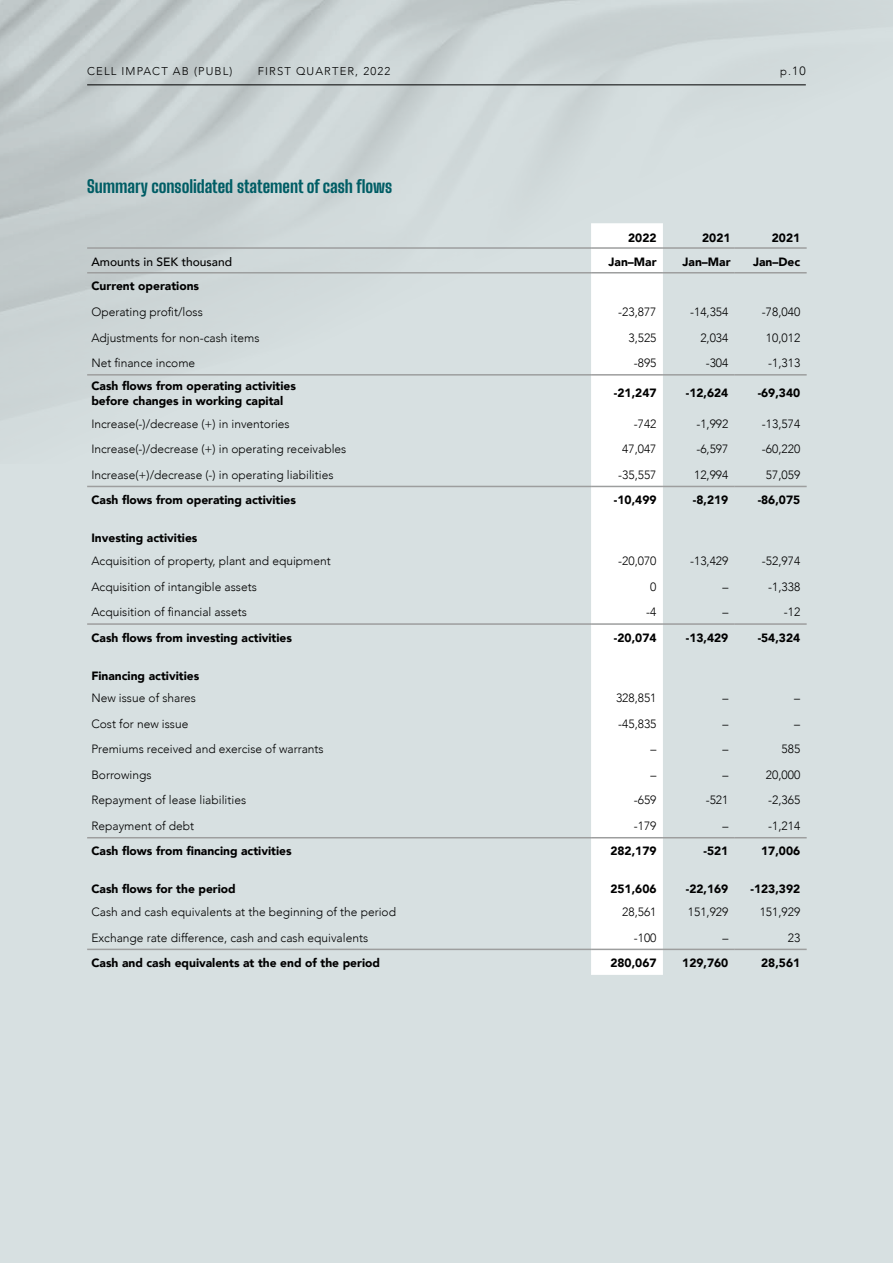
<style>
.page{position:relative;width:893px;height:1263px;background:#d7e0e1}
.page>*{position:absolute;margin:0;border:0;box-sizing:border-box;transform-origin:0 0}
.t1{font:800 17.25px "Big Shoulders Display";color:#005d65}
.t2{font:300 12px "Avenir";color:#000}
.t3{font:900 12px/15px "Avenir";color:#000}
.t4{font:500 12px "Avenir";color:#000}
.t5{font:300 11.25px "Avenir";letter-spacing:.1em;color:#000}
.s1{font-size:12px}
</style>
<div class="page">
<img style="left:0;top:0;width:827px;height:420px">
<div style="left:591px;top:223px;width:72px;height:752px;background:#fff"></div>
<hr style="left:87px;top:247px;width:504px;height:2px;background:#9d9e9e">
<hr style="left:591px;top:247px;width:72px;height:2px;background:#9d9e9e">
<hr style="left:663px;top:247px;width:72px;height:2px;background:#9d9e9e">
<hr style="left:735px;top:247px;width:72px;height:2px;background:#9d9e9e">
<hr style="left:87px;top:272px;width:504px;height:1px;background:#9d9e9e">
<hr style="left:591px;top:272px;width:72px;height:1px;background:#9d9e9e">
<hr style="left:663px;top:272px;width:72px;height:1px;background:#9d9e9e">
<hr style="left:735px;top:272px;width:72px;height:1px;background:#9d9e9e">
<hr style="left:87px;top:374px;width:504px;height:2px;background:#9d9e9e">
<hr style="left:591px;top:374px;width:72px;height:2px;background:#9d9e9e">
<hr style="left:663px;top:374px;width:72px;height:2px;background:#9d9e9e">
<hr style="left:735px;top:374px;width:72px;height:2px;background:#9d9e9e">
<hr style="left:87px;top:623px;width:504px;height:2px;background:#9d9e9e">
<hr style="left:591px;top:623px;width:72px;height:2px;background:#9d9e9e">
<hr style="left:663px;top:623px;width:72px;height:2px;background:#9d9e9e">
<hr style="left:735px;top:623px;width:72px;height:2px;background:#9d9e9e">
<hr style="left:87px;top:837px;width:504px;height:1px;background:#9d9e9e">
<hr style="left:591px;top:837px;width:72px;height:1px;background:#9d9e9e">
<hr style="left:663px;top:837px;width:72px;height:1px;background:#9d9e9e">
<hr style="left:735px;top:837px;width:72px;height:1px;background:#9d9e9e">
<hr style="left:87px;top:949px;width:504px;height:1px;background:#9d9e9e">
<hr style="left:591px;top:949px;width:72px;height:1px;background:#9d9e9e">
<hr style="left:663px;top:949px;width:72px;height:1px;background:#9d9e9e">
<hr style="left:735px;top:949px;width:72px;height:1px;background:#9d9e9e">
<hr style="left:87px;top:486px;width:504px;height:1px;background:#9d9e9e">
<hr style="left:591px;top:486px;width:72px;height:1px;background:#9d9e9e">
<hr style="left:663px;top:486px;width:72px;height:1px;background:#9d9e9e">
<hr style="left:735px;top:486px;width:72px;height:1px;background:#9d9e9e">
<p class="t5" style="left:87px;top:65px;width:147px">CELL IMPACT AB (PUBL)</p>
<p class="t5" style="left:258px;top:65px;width:134px">FIRST QUARTER, 2022</p>
<p class="t5" style="left:780px;top:65px;width:27px">p.<span class="s1">10</span></p>
<h1 class="t1" style="left:87px;top:172px;width:307px">Summary consolidated statement of cash flows</h1>
<p class="t3" style="left:628px;top:230px;width:30px">2022</p>
<p class="t3" style="left:702px;top:230px;width:30px">2021</p>
<p class="t3" style="left:772px;top:230px;width:30px">2021</p>
<p class="t4" style="left:91px;top:252px;width:142px">Amounts in SEK thousand</p>
<p class="t3" style="left:609px;top:254px;width:49px">Jan–Mar</p>
<p class="t3" style="left:682px;top:254px;width:49px">Jan–Mar</p>
<p class="t3" style="left:753px;top:254px;width:49px">Jan–Dec</p>
<p class="t3" style="left:91px;top:278px;width:109px">Current operations</p>
<p class="t2" style="left:91px;top:305px;width:113px">Operating profit/loss</p>
<p class="t2" style="left:618px;top:305px;width:40px">-23,877</p>
<p class="t2" style="left:690px;top:305px;width:40px">-14,354</p>
<p class="t2" style="left:762px;top:305px;width:40px">-78,040</p>
<p class="t2" style="left:91px;top:330px;width:170px">Adjustments for non-cash items</p>
<p class="t2" style="left:628px;top:330px;width:30px">3,525</p>
<p class="t2" style="left:700px;top:330px;width:30px">2,034</p>
<p class="t2" style="left:766px;top:330px;width:36px">10,012</p>
<p class="t2" style="left:91px;top:356px;width:105px">Net finance income</p>
<p class="t2" style="left:634px;top:356px;width:24px">-895</p>
<p class="t2" style="left:706px;top:356px;width:24px">-304</p>
<p class="t2" style="left:768px;top:356px;width:34px">-1,313</p>
<p class="t3" style="left:91px;top:378px;width:206px">Cash flows from operating activities before changes in working capital</p>
<p class="t3" style="left:614px;top:385px;width:44px">-21,247</p>
<p class="t3" style="left:686px;top:385px;width:44px">-12,624</p>
<p class="t3" style="left:758px;top:385px;width:44px">-69,340</p>
<p class="t2" style="left:91px;top:416px;width:200px">Increase(-)/decrease (+) in inventories</p>
<p class="t2" style="left:634px;top:416px;width:24px">-742</p>
<p class="t2" style="left:696px;top:416px;width:34px">-1,992</p>
<p class="t2" style="left:762px;top:416px;width:40px">-13,574</p>
<p class="t2" style="left:91px;top:442px;width:257px">Increase(-)/decrease (+) in operating receivables</p>
<p class="t2" style="left:622px;top:442px;width:36px">47,047</p>
<p class="t2" style="left:696px;top:442px;width:34px">-6,597</p>
<p class="t2" style="left:762px;top:442px;width:40px">-60,220</p>
<p class="t2" style="left:91px;top:467px;width:244px">Increase(+)/decrease (-) in operating liabilities</p>
<p class="t2" style="left:618px;top:467px;width:40px">-35,557</p>
<p class="t2" style="left:694px;top:467px;width:36px">12,994</p>
<p class="t2" style="left:766px;top:467px;width:36px">57,059</p>
<p class="t3" style="left:91px;top:492px;width:206px">Cash flows from operating activities</p>
<p class="t3" style="left:614px;top:492px;width:44px">-10,499</p>
<p class="t3" style="left:693px;top:492px;width:37px">-8,219</p>
<p class="t3" style="left:758px;top:492px;width:44px">-86,075</p>
<p class="t3" style="left:91px;top:530px;width:108px">Investing activities</p>
<p class="t2" style="left:91px;top:554px;width:241px">Acquisition of property, plant and equipment</p>
<p class="t2" style="left:618px;top:554px;width:40px">-20,070</p>
<p class="t2" style="left:690px;top:554px;width:40px">-13,429</p>
<p class="t2" style="left:762px;top:554px;width:40px">-52,974</p>
<p class="t2" style="left:91px;top:579px;width:167px">Acquisition of intangible assets</p>
<p class="t2" style="left:650px;top:579px;width:8px">0</p>
<p class="t2" style="left:722px;top:579px;width:7px">–</p>
<p class="t2" style="left:768px;top:579px;width:34px">-1,338</p>
<p class="t2" style="left:91px;top:605px;width:157px">Acquisition of financial assets</p>
<p class="t2" style="left:646px;top:605px;width:12px">-4</p>
<p class="t2" style="left:722px;top:605px;width:7px">–</p>
<p class="t2" style="left:784px;top:605px;width:18px">-12</p>
<p class="t3" style="left:91px;top:630px;width:202px">Cash flows from investing activities</p>
<p class="t3" style="left:614px;top:630px;width:44px">-20,074</p>
<p class="t3" style="left:686px;top:630px;width:44px">-13,429</p>
<p class="t3" style="left:758px;top:630px;width:44px">-54,324</p>
<p class="t3" style="left:91px;top:667px;width:109px">Financing activities</p>
<p class="t2" style="left:91px;top:691px;width:106px">New issue of shares</p>
<p class="t2" style="left:616px;top:691px;width:42px">328,851</p>
<p class="t2" style="left:722px;top:691px;width:7px">–</p>
<p class="t2" style="left:794px;top:691px;width:7px">–</p>
<p class="t2" style="left:91px;top:717px;width:98px">Cost for new issue</p>
<p class="t2" style="left:618px;top:717px;width:40px">-45,835</p>
<p class="t2" style="left:722px;top:717px;width:7px">–</p>
<p class="t2" style="left:794px;top:717px;width:7px">–</p>
<p class="t2" style="left:91px;top:742px;width:234px">Premiums received and exercise of warrants</p>
<p class="t2" style="left:651px;top:742px;width:7px">–</p>
<p class="t2" style="left:722px;top:742px;width:7px">–</p>
<p class="t2" style="left:781px;top:742px;width:20px">585</p>
<p class="t2" style="left:91px;top:768px;width:62px">Borrowings</p>
<p class="t2" style="left:651px;top:768px;width:7px">–</p>
<p class="t2" style="left:722px;top:768px;width:7px">–</p>
<p class="t2" style="left:766px;top:768px;width:36px">20,000</p>
<p class="t2" style="left:91px;top:793px;width:156px">Repayment of lease liabilities</p>
<p class="t2" style="left:634px;top:793px;width:24px">-659</p>
<p class="t2" style="left:706px;top:793px;width:24px">-521</p>
<p class="t2" style="left:768px;top:793px;width:34px">-2,365</p>
<p class="t2" style="left:91px;top:819px;width:104px">Repayment of debt</p>
<p class="t2" style="left:634px;top:819px;width:24px">-179</p>
<p class="t2" style="left:722px;top:819px;width:7px">–</p>
<p class="t2" style="left:768px;top:819px;width:34px">-1,214</p>
<p class="t3" style="left:91px;top:843px;width:202px">Cash flows from financing activities</p>
<p class="t3" style="left:610px;top:843px;width:48px">282,179</p>
<p class="t3" style="left:703px;top:843px;width:26px">-521</p>
<p class="t3" style="left:761px;top:843px;width:41px">17,006</p>
<p class="t3" style="left:91px;top:881px;width:146px">Cash flows for the period</p>
<p class="t3" style="left:610px;top:881px;width:48px">251,606</p>
<p class="t3" style="left:686px;top:881px;width:44px">-22,169</p>
<p class="t3" style="left:750px;top:881px;width:51px">-123,392</p>
<p class="t2" style="left:91px;top:905px;width:306px">Cash and cash equivalents at the beginning of the period</p>
<p class="t2" style="left:622px;top:905px;width:36px">28,561</p>
<p class="t2" style="left:688px;top:905px;width:42px">151,929</p>
<p class="t2" style="left:760px;top:905px;width:42px">151,929</p>
<p class="t2" style="left:91px;top:930px;width:278px">Exchange rate difference, cash and cash equivalents</p>
<p class="t2" style="left:634px;top:930px;width:24px">-100</p>
<p class="t2" style="left:722px;top:930px;width:7px">–</p>
<p class="t2" style="left:788px;top:930px;width:14px">23</p>
<p class="t3" style="left:91px;top:955px;width:290px">Cash and cash equivalents at the end of the period</p>
<p class="t3" style="left:610px;top:955px;width:48px">280,067</p>
<p class="t3" style="left:682px;top:955px;width:48px">129,760</p>
<p class="t3" style="left:761px;top:955px;width:41px">28,561</p>
</div>
